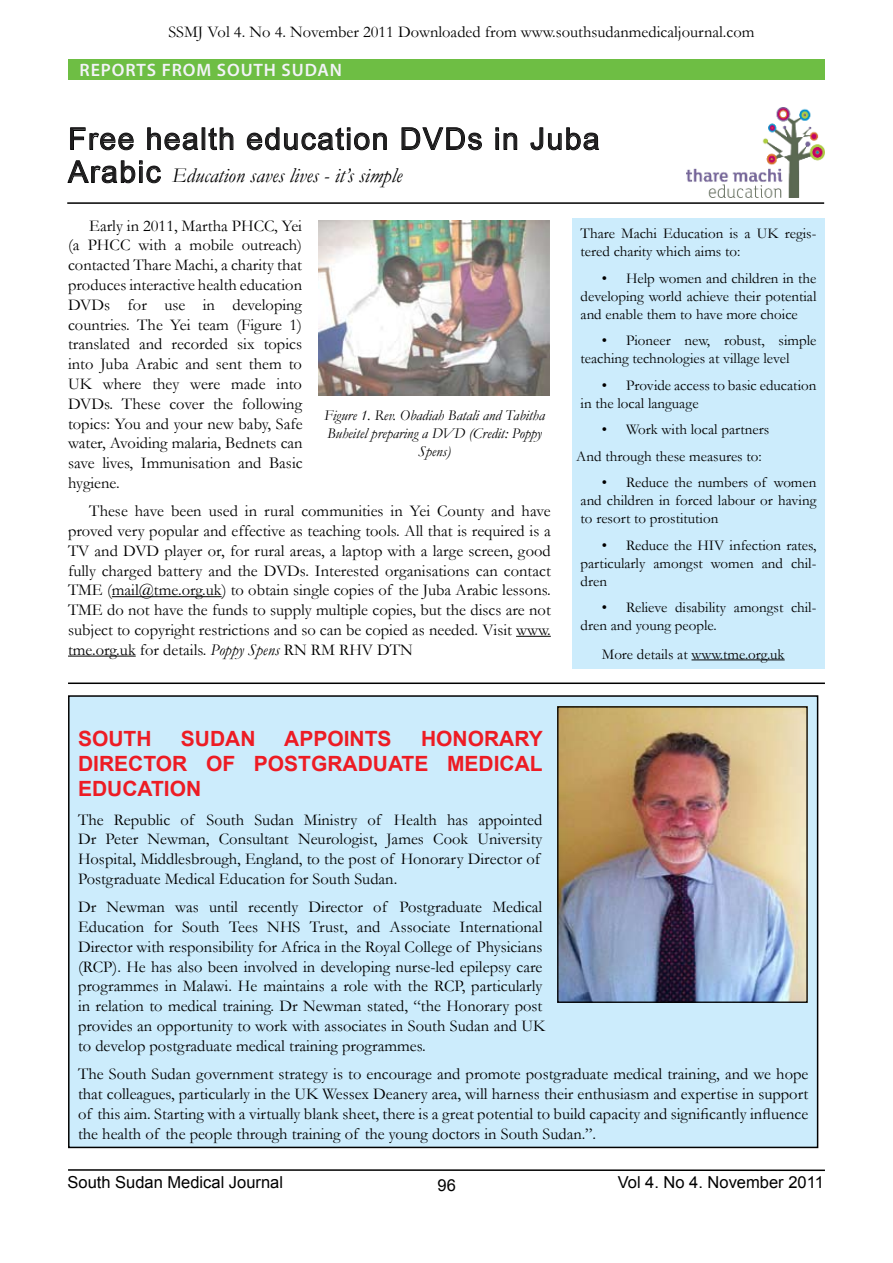
<style>
.page{position:relative;width:893px;height:1263px;background:#fff}
.page>*{position:absolute;margin:0;border:0;box-sizing:border-box;transform-origin:0 0}
.t1{font:30px "Arial";letter-spacing:.05em;color:#1d1c1d}
.t2{font:700 21px "Arial";color:#ed1c24}
.t3{font:italic 21px "Garamond";color:#000}
.t4{font:600 18px "Myriad Pro";letter-spacing:.05em;color:#f3f3f8}
.t5{font:16.5px/19.8px "Garamond";color:#000;text-align:justify}
.t6{font:16.5px "Arial";color:#000}
.t7{font:15px/18px "Garamond";color:#000}
.t8{font:italic 15px/18px "Garamond";color:#000;text-align:center}
.s1{font-family:"Arial";font-style:normal;font-size:30px;color:#1d1c1d}
.s2{font-style:italic}
</style>
<div class="page">
<hr style="left:68px;top:1169px;width:757px;height:2px;background:#000">
<div style="left:68px;top:60px;width:757px;height:20px;background:#6ebe44"></div>
<hr style="left:112px;top:596px;width:110px;height:1px;background:#000">
<hr style="left:516px;top:636px;width:35px;height:1px;background:#000">
<hr style="left:68px;top:656px;width:68px;height:1px;background:#000">
<div style="left:572px;top:219px;width:253px;height:450px;background:#ccecfc"></div>
<hr style="left:691px;top:659px;width:94px;height:1px;background:#000">
<img style="left:687px;top:107px;width:138px;height:90px">
<hr style="left:67px;top:202px;width:757px;height:2px;background:#000">
<svg style="left:70px;top:127px;width:64px;height:24px"></svg>
<svg style="left:147px;top:127px;width:51px;height:24px"></svg>
<svg style="left:208px;top:127px;width:26px;height:23px"></svg>
<svg style="left:247px;top:127px;width:140px;height:24px"></svg>
<svg style="left:401px;top:127px;width:81px;height:24px"></svg>
<svg style="left:496px;top:128px;width:21px;height:22px"></svg>
<svg style="left:530px;top:127px;width:69px;height:24px"></svg>
<svg style="left:67px;top:160px;width:94px;height:24px"></svg>
<img style="left:318px;top:220px;width:231px;height:175px">
<hr style="left:68px;top:682px;width:757px;height:2px;background:#000">
<div style="left:69px;top:696px;width:749px;height:451px;background:#ccecfc"></div>
<div style="left:68px;top:695px;width:750px;height:453px;border:2px solid #000"></div>
<img style="left:559px;top:708px;width:247px;height:293px">
<div style="left:557px;top:706px;width:251px;height:297px;border:1px solid #000"></div>
<p class="t5" style="left:168px;top:21px;width:588px">SSMJ Vol 4. No 4. November 2011 Downloaded from www.southsudanmedicaljournal.com</p>
<p class="t4" style="left:80px;top:59px;width:264px">REPORTS FROM SOUTH SUDAN</p>
<h1 class="t1" style="left:68px;top:119px;width:533px">Free health education DVDs in Juba</h1>
<p class="t3" style="left:68px;top:162px;width:335px"><span class="s1">Arabic</span> Education saves lives - it’s simple</p>
<p class="t5" style="left:68px;top:215px;width:236px;text-indent:21px">Early in 2011, Martha PHCC, Yei (a PHCC with a mobile outreach) contacted Thare Machi, a charity that produces interactive health education DVDs for use in developing countries. The Yei team (Figure 1) translated and recorded six topics into Juba Arabic and sent them to UK where they were made into DVDs. These cover the following topics: You and your new baby, Safe water, Avoiding malaria, Bednets can save lives, Immunisation and Basic hygiene.</p>
<p class="t5" style="left:68px;top:501px;width:484px;text-indent:21px">These have been used in rural communities in Yei County and have proved very popular and effective as teaching tools. All that is required is a TV and DVD player or, for rural areas, a laptop with a large screen, good fully charged battery and the DVDs. Interested organisations can contact TME (mail@tme.org.uk) to obtain single copies of the Juba Arabic lessons.<br>TME do not have the funds to supply multiple copies, but the discs are not subject to copyright restrictions and so can be copied as needed. Visit www. tme.org.uk for details. <span class="s2">Poppy Spens</span> RN RM RHV DTN</p>
<p class="t8" style="left:324px;top:406px;width:222px">Figure 1. Rev. Obadiah Batali and Tabitha<br>Buheitel preparing a DVD (Credit: Poppy<br>Spens)</p>
<p class="t7" style="left:581px;top:224px;width:237px">Thare Machi Education is a UK regis&shy;tered charity which aims to:</p>
<p class="t7" style="left:581px;top:269px;width:237px;text-align:justify;text-indent:21px">• Help women and children in the developing world achieve their potential and enable them to have more choice</p>
<p class="t7" style="left:581px;top:331px;width:237px;text-indent:21px">• Pioneer new, robust, simple teaching technologies at village level</p>
<p class="t7" style="left:581px;top:376px;width:237px;text-indent:21px">• Provide access to basic education in the local language</p>
<p class="t7" style="left:576px;top:416px;width:194px;line-height:26.5px;text-indent:26px">• Work with local partners<br>And through these measures to:</p>
<p class="t7" style="left:581px;top:473px;width:237px;text-align:justify;text-indent:21px">• Reduce the numbers of women and children in forced labour or having to resort to prostitution</p>
<p class="t7" style="left:581px;top:536px;width:237px;text-align:justify;text-indent:21px">• Reduce the HIV infection rates, particularly amongst women and chil&shy;dren</p>
<p class="t7" style="left:581px;top:598px;width:237px;text-indent:21px">• Relieve disability amongst chil&shy;dren and young people.</p>
<p class="t7" style="left:602px;top:645px;width:184px">More details at www.tme.org.uk</p>
<p class="t2" style="left:78px;top:724px;width:72px">SOUTH</p>
<p class="t2" style="left:181px;top:724px;width:76px">SUDAN</p>
<p class="t2" style="left:284px;top:724px;width:109px">APPOINTS</p>
<p class="t2" style="left:421px;top:724px;width:63px">HONORARY</p>
<p class="t2" style="left:78px;top:750px;width:95px">DIRECTOR</p>
<p class="t2" style="left:206px;top:750px;width:15px">OF</p>
<p class="t2" style="left:254px;top:750px;width:74px">POSTGRA</p>
<p class="t2" style="left:358px;top:750px;width:172px">DUATE MEDICAL</p>
<p class="t2" style="left:78px;top:775px;width:125px">EDUCATION</p>
<p class="t5" style="left:78px;top:809px;width:466px;text-align:left">The Republic of South Sudan Ministry of Health has appointed Dr Peter Newman, Consultant Neurologist, James Cook University Hospital, Middlesbrough, England, to the post of Honorary Director of Postgraduate Medical Education for South Sudan.</p>
<p class="t5" style="left:78px;top:897px;width:469px;text-align:left">Dr Newman was until recently Director of Postgraduate Medical Education for South Tees NHS Trust, and Associate International Director with responsibility for Africa in the Royal College of Physicians (RCP). He has also been involved in developing nurse-led epilepsy care programmes in Malawi. He maintains a role with the RCP, particularly in relation to medical training. Dr Newman stated, “the Honorary post provides an opportunity to work with associates in South Sudan and UK to develop postgraduate medical training programmes.</p>
<p class="t5" style="left:78px;top:1063px;width:732px">The South Sudan government strategy is to encourage and promote postgraduate medical training, and we hope that colleagues, particularly in the UK Wessex Deanery area, will harness their enthusiasm and expertise in support of this aim. Starting with a virtually blank sheet, there is a great potential to build capacity and significantly influence the health of the people through training of the young doctors in South Sudan.”.</p>
<p class="t6" style="left:68px;top:1172px;width:217px">South Sudan Medical Journal</p>
<p class="t6" style="left:618px;top:1172px;width:207px">Vol 4. No 4. November 2011</p>
<p class="t6" style="left:438px;top:1174px;width:20px">96</p>
</div>
